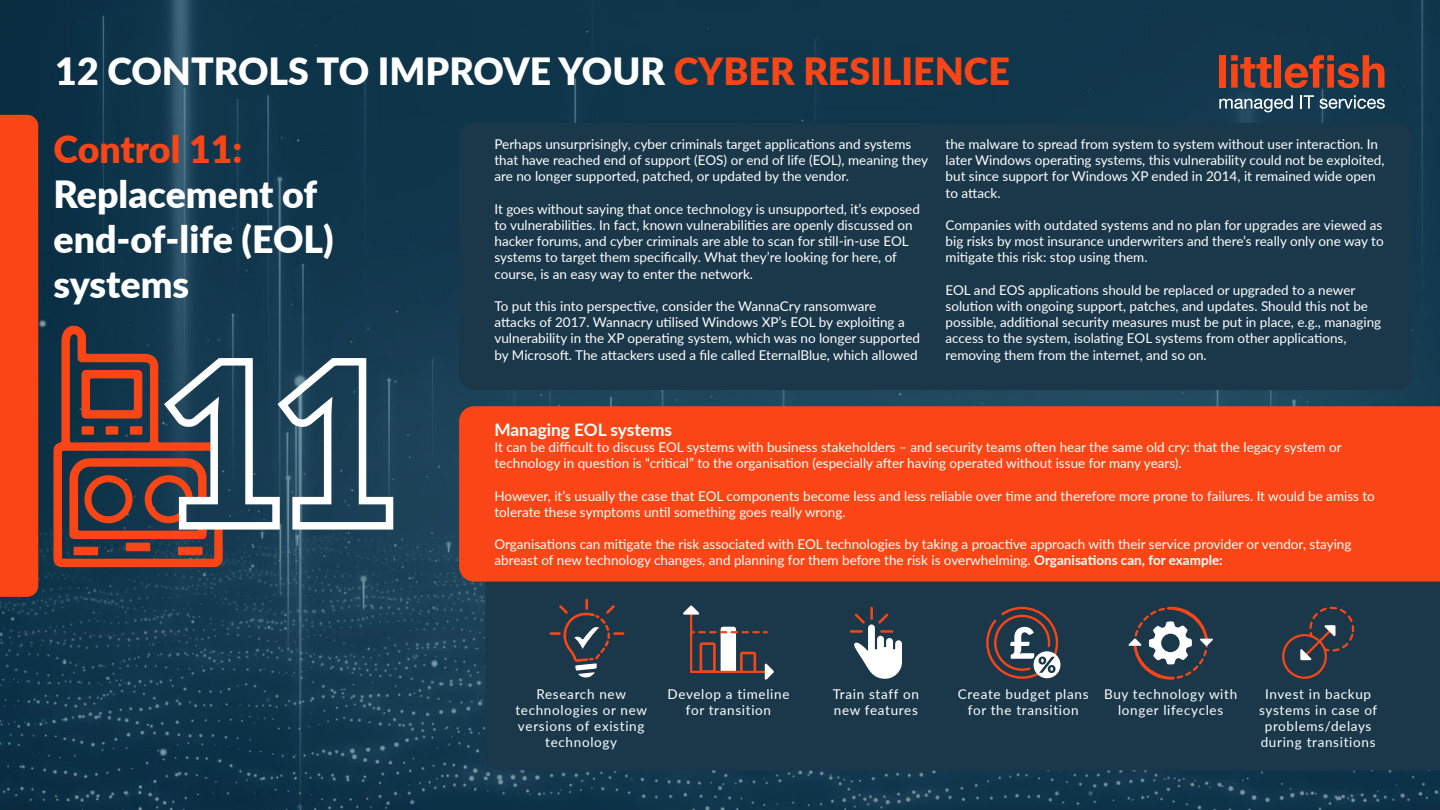
<style>
.page{position:relative;width:1440px;height:810px;background:#fff}
.page>*{position:absolute;margin:0;border:0;box-sizing:border-box;transform-origin:0 0}
.t1{font:900 37.5px/77.8px "Lato";color:#fa4616}
.t2{font:900 37.5px/45px "Lato";color:#fff}
.t3{font:700 17.25px "Lato";color:#fff}
.t4{font:13.5px/16.2px "Lato";color:#fff}
.t5{font:13.5px/16.2px "Lato";letter-spacing:.05em;color:#fff;text-align:center}
.s1{color:#fff}
.s2{font-weight:700}
</style>
<div class="page">
<img style="left:0;top:0;width:1440px;height:810px">
<div style="left:459px;top:123px;width:953px;height:267px;background:#1a384a;border-radius:15px"></div>
<div style="left:1220px;top:55px;width:6px;height:33px;background:#fa4616"></div>
<svg style="left:1231px;top:55px;width:40px;height:33px"></svg>
<div style="left:1275px;top:55px;width:6px;height:33px;background:#fa4616"></div>
<svg style="left:1285px;top:55px;width:99px;height:33px"></svg>
<svg style="left:1220px;top:95px;width:73px;height:17px"></svg>
<svg style="left:1300px;top:95px;width:14px;height:13px"></svg>
<svg style="left:1320px;top:95px;width:65px;height:14px"></svg>
<div style="left:0;top:115px;width:38px;height:482px;background:#fa4616"></div>
<div style="left:485px;top:582px;width:955px;height:188px;background:#1a384a"></div>
<div style="left:459px;top:406px;width:981px;height:176px;background:#fa4616"></div>
<svg style="left:54px;top:325px;width:343px;height:242px"></svg>
<svg style="left:550px;top:599px;width:74px;height:79px"></svg>
<svg style="left:683px;top:605px;width:91px;height:75px"></svg>
<svg style="left:850px;top:607px;width:52px;height:72px"></svg>
<svg style="left:986px;top:607px;width:74px;height:72px"></svg>
<svg style="left:1129px;top:607px;width:84px;height:73px"></svg>
<svg style="left:1282px;top:607px;width:72px;height:72px"></svg>
<h1 class="t1" style="left:54px;top:36px;width:958px"><span class="s1">12 CONTROLS TO IMPROVE YOUR</span> CYBER RESILIENCE<br>Control 11:</h1>
<h1 class="t2" style="left:54px;top:170px;width:282px">Replacement of end-of-life (EOL) systems</h1>
<p class="t4" style="left:494px;top:135px;width:435px">Perhaps unsurprisingly, cyber criminals target applications and systems that have reached end of support (EOS) or end of life (EOL), meaning they are no longer supported, patched, or updated by the vendor.</p>
<p class="t4" style="left:494px;top:200px;width:427px">It goes without saying that once technology is unsupported, it’s exposed to vulnerabilities. In fact, known vulnerabilities are openly discussed on hacker forums, and cyber criminals are able to scan for still-in-use EOL systems to target them specifically. What they’re looking for here, of course, is an easy way to enter the network.</p>
<p class="t4" style="left:494px;top:297px;width:427px">To put this into perspective, consider the WannaCry ransomware attacks of 2017. Wannacry utilised Windows XP’s EOL by exploiting a vulnerability in the XP operating system, which was no longer supported by Microsoft. The attackers used a file called EternalBlue, which allowed</p>
<p class="t4" style="left:946px;top:135px;width:440px">the malware to spread from system to system without user interaction. In later Windows operating systems, this vulnerability could not be exploited, but since support for Windows XP ended in 2014, it remained wide open to attack.</p>
<p class="t4" style="left:946px;top:216px;width:440px;text-align:justify">Companies with outdated systems and no plan for upgrades are viewed as big risks by most insurance underwriters and there’s really only one way to mitigate this risk: stop using them.</p>
<p class="t4" style="left:946px;top:281px;width:437px">EOL and EOS applications should be replaced or upgraded to a newer solution with ongoing support, patches, and updates. Should this not be possible, additional security measures must be put in place, e.g., managing access to the system, isolating EOL systems from other applications, removing them from the internet, and so on.</p>
<p class="t3" style="left:494px;top:422px;width:179px">Managing EOL systems</p>
<p class="t4" style="left:494px;top:438px;width:849px">It can be difficult to discuss EOL systems with business stakeholders – and security teams often hear the same old cry: that the legacy system or technology in question is “critical” to the organisation (especially after having operated without issue for many years).</p>
<p class="t4" style="left:494px;top:487px;width:882px">However, it’s usually the case that EOL components become less and less reliable over time and therefore more prone to failures. It would be amiss to tolerate these symptoms until something goes really wrong.</p>
<p class="t4" style="left:494px;top:536px;width:859px">Organisations can mitigate the risk associated with EOL technologies by taking a proactive approach with their service provider or vendor, staying abreast of new technology changes, and planning for them before the risk is overwhelming. <span class="s2">Organisations can, for example:</span></p>
<p class="t5" style="left:515px;top:685px;width:133px">Research new technologies or new versions of existing technology</p>
<p class="t5" style="left:668px;top:685px;width:123px">Develop a timeline for transition</p>
<p class="t5" style="left:833px;top:685px;width:88px;text-align:left">Train staff on new features</p>
<p class="t5" style="left:958px;top:685px;width:132px">Create budget plans for the transition</p>
<p class="t5" style="left:1104px;top:685px;width:135px">Buy technology with longer lifecycles</p>
<p class="t5" style="left:1259px;top:685px;width:120px">Invest in backup systems in case of problems/delays during transitions</p>
</div>
